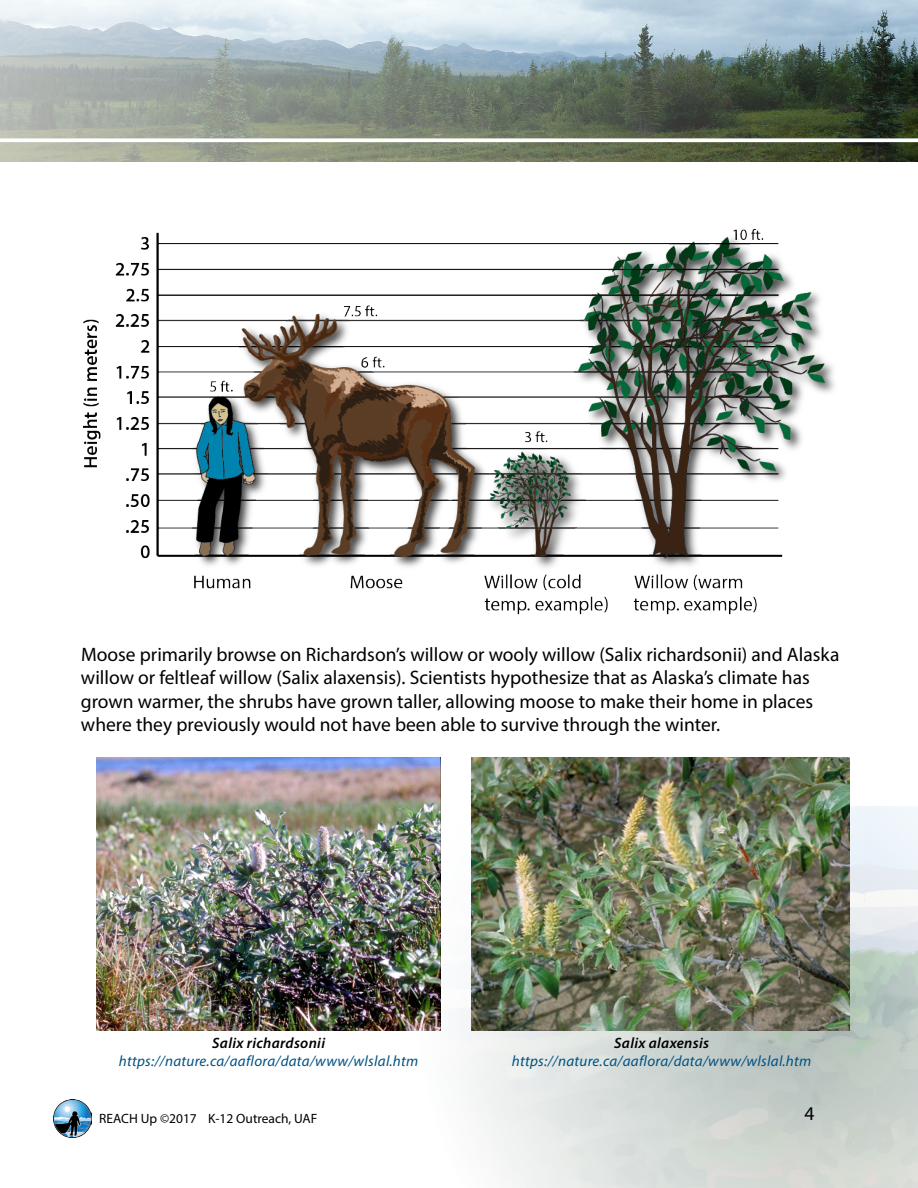
<style>
.page{position:relative;width:918px;height:1188px;background:#fff}
.page>*{position:absolute;margin:0;border:0;box-sizing:border-box;transform-origin:0 0}
.t1{font:19.5px/23.4px "Myriad Pro";color:#000}
.t2{font:italic 15px "Myriad Pro";letter-spacing:.02em;color:#005181}
.t3{font:italic 600 15px "Myriad Pro";letter-spacing:.02em;color:#000}
.t4{font:13.5px "Myriad Pro";color:#000}
</style>
<div class="page">
<img style="left:464px;top:807px;width:454px;height:381px">
<img style="left:54px;top:1100px;width:38px;height:38px">
<img style="left:0;top:0;width:918px;height:162px">
<svg style="left:0;top:138px;width:918px;height:4px"></svg>
<img style="left:83px;top:229px;width:752px;height:385px">
<img style="left:471px;top:758px;width:378px;height:273px">
<img style="left:96px;top:758px;width:345px;height:273px">
<p class="t1" style="left:81px;top:642px;width:760px">Moose primarily browse on Richardson’s willow or wooly willow (Salix richardsonii) and Alaska willow or feltleaf willow (Salix alaxensis). Scientists hypothesize that as Alaska’s climate has grown warmer, the shrubs have grown taller, allowing moose to make their home in places where they previously would not have been able to survive through the winter.</p>
<p class="t3" style="left:212px;top:1034px;width:114px">Salix richardsonii</p>
<p class="t2" style="left:119px;top:1052px;width:301px">https://nature.ca/aaflora/data/www/wlslal.htm</p>
<p class="t3" style="left:614px;top:1034px;width:96px">Salix alaxensis</p>
<p class="t2" style="left:512px;top:1052px;width:301px">https://nature.ca/aaflora/data/www/wlslal.htm</p>
<p class="t4" style="left:99px;top:1110px;width:220px">REACH Up ©2017 K-12 Outreach, UAF</p>
<p class="t1" style="left:805px;top:1101px;width:12px">4</p>
</div>
